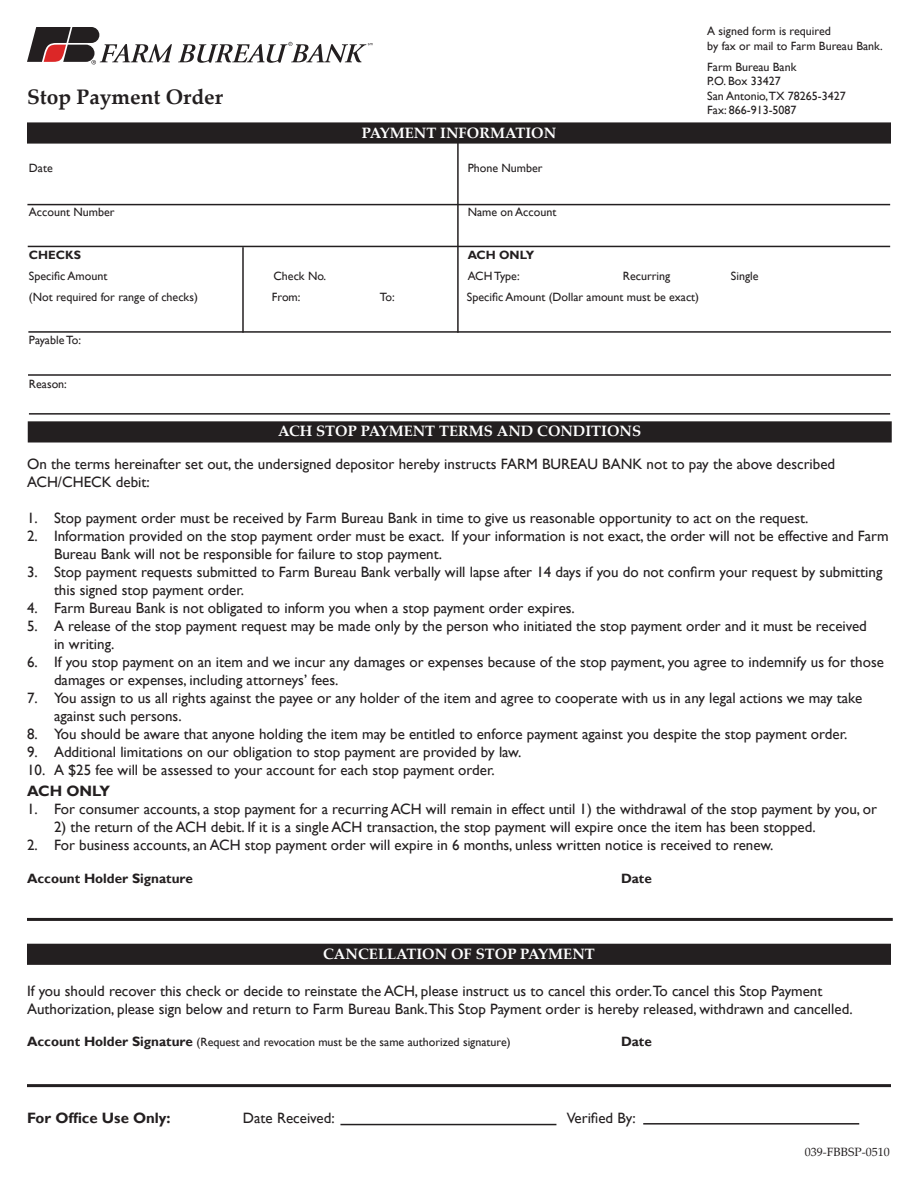
<style>
.page{position:relative;width:918px;height:1188px;background:#fff}
.page>*{position:absolute;margin:0;border:0;box-sizing:border-box;transform-origin:0 0}
.t1{font:700 21px "Palatino Linotype";color:#231f20}
.t2{font:15px/18px "Gill Sans";color:#231f20}
.t3{font:700 15px "Palatino Linotype";color:#fff}
.t4{font:700 15px "Gill Sans";color:#231f20}
.t5{font:700 13.5px "Gill Sans";color:#231f20}
.t6{font:12px "Gill Sans";color:#231f20}
.t7{font:12px "Palatino Linotype";color:#231f20}
.t8{font:700 12px "Gill Sans";color:#231f20}
.s1{font-weight:700;font-size:13.5px}
</style>
<div class="page">
<svg style="left:27px;top:27px;width:145px;height:38px"></svg>
<svg style="left:178px;top:42px;width:195px;height:21px"></svg>
<hr style="left:27px;top:204px;width:863px;height:1px;background:#231f20">
<hr style="left:28px;top:246px;width:862px;height:1px;background:#231f20">
<hr style="left:28px;top:331px;width:863px;height:2px;background:#231f20">
<hr style="left:28px;top:374px;width:863px;height:2px;background:#231f20">
<hr style="left:29px;top:413px;width:861px;height:2px;background:#231f20">
<div style="left:28px;top:422px;width:863px;height:20px;background:#231f20"></div>
<div style="left:28px;top:421px;width:864px;height:22px;border:2px solid #231f20"></div>
<div style="left:28px;top:123px;width:862px;height:20px;background:#231f20"></div>
<div style="left:27px;top:122px;width:864px;height:22px;border:2px solid #231f20"></div>
<hr style="left:27px;top:918px;width:866px;height:3px;background:#231f20">
<hr style="left:457px;top:133px;width:2px;height:200px;background:#231f20">
<div style="left:28px;top:944px;width:862px;height:20px;background:#231f20"></div>
<div style="left:27px;top:944px;width:864px;height:21px;border:2px solid #231f20"></div>
<hr style="left:27px;top:1084px;width:864px;height:3px;background:#231f20">
<hr style="left:242px;top:247px;width:2px;height:86px;background:#231f20">
<hr style="left:340px;top:1124px;width:216px;height:1px;background:#231f20">
<hr style="left:643px;top:1123px;width:216px;height:2px;background:#231f20">
<p class="t1" style="left:27px;top:82px;width:197px">Stop Payment Order</p>
<p class="t3" style="left:362px;top:122px;width:196px">PAYMENT INFORMATION</p>
<p class="t6" style="left:707px;top:24px;width:125px">A signed form is required</p>
<p class="t6" style="left:707px;top:39px;width:177px">by fax or mail to Farm Bureau Bank.</p>
<p class="t6" style="left:707px;top:60px;width:91px">Farm Bureau Bank</p>
<p class="t6" style="left:707px;top:74px;width:75px">P.O. Box 33427</p>
<p class="t6" style="left:707px;top:89px;width:140px">San Antonio,TX 78265-3427</p>
<p class="t6" style="left:707px;top:103px;width:91px">Fax: 866-913-5087</p>
<p class="t6" style="left:29px;top:161px;width:25px">Date</p>
<p class="t6" style="left:468px;top:161px;width:76px">Phone Number</p>
<p class="t6" style="left:29px;top:205px;width:87px">Account Number</p>
<p class="t6" style="left:468px;top:205px;width:90px">Name on Account</p>
<p class="t8" style="left:29px;top:248px;width:53px">CHECKS</p>
<p class="t8" style="left:468px;top:248px;width:68px">ACH ONLY</p>
<p class="t6" style="left:29px;top:269px;width:80px">Specific Amount</p>
<p class="t6" style="left:273px;top:269px;width:54px">Check No.</p>
<p class="t6" style="left:468px;top:269px;width:53px">ACH Type:</p>
<p class="t6" style="left:623px;top:269px;width:49px">Recurring</p>
<p class="t6" style="left:731px;top:269px;width:29px">Single</p>
<p class="t6" style="left:29px;top:290px;width:170px">(Not required for range of checks)</p>
<p class="t6" style="left:272px;top:290px;width:30px">From:</p>
<p class="t6" style="left:380px;top:290px;width:16px">To:</p>
<p class="t6" style="left:467px;top:290px;width:234px">Specific Amount (Dollar amount must be exact)</p>
<p class="t6" style="left:29px;top:333px;width:54px">Payable To:</p>
<p class="t6" style="left:29px;top:377px;width:39px">Reason:</p>
<p class="t3" style="left:278px;top:421px;width:365px">ACH STOP PAYMENT TERMS AND CONDITIONS</p>
<p class="t2" style="left:27px;top:455px;width:810px">On the terms hereinafter set out, the undersigned depositor hereby instructs FARM BUREAU BANK not to pay the above described</p>
<p class="t2" style="left:27px;top:473px;width:124px">ACH/CHECK debit:</p>
<p class="t2" style="left:27px;top:509px;width:783px">1. Stop payment order must be received by Farm Bureau Bank in time to give us reasonable opportunity to act on the request.</p>
<p class="t2" style="left:54px;top:527px;width:836px;text-indent:-27px">2. Information provided on the stop payment order must be exact. If your information is not exact, the order will not be effective and Farm<br>Bureau Bank will not be responsible for failure to stop payment.</p>
<p class="t2" style="left:54px;top:563px;width:830px;text-indent:-27px">3. Stop payment requests submitted to Farm Bureau Bank verbally will lapse after 14 days if you do not confirm your request by submitting this signed stop payment order.</p>
<p class="t2" style="left:27px;top:599px;width:549px">4. Farm Bureau Bank is not obligated to inform you when a stop payment order expires.</p>
<p class="t2" style="left:54px;top:617px;width:814px;text-indent:-27px">5. A release of the stop payment request may be made only by the person who initiated the stop payment order and it must be received in writing.</p>
<p class="t2" style="left:54px;top:653px;width:832px;text-indent:-27px">6. If you stop payment on an item and we incur any damages or expenses because of the stop payment, you agree to indemnify us for those damages or expenses, including attorneys’ fees.</p>
<p class="t2" style="left:54px;top:689px;width:810px;text-indent:-27px">7. You assign to us all rights against the payee or any holder of the item and agree to cooperate with us in any legal actions we may take against such persons.</p>
<p class="t2" style="left:27px;top:725px;width:822px">8. You should be aware that anyone holding the item may be entitled to enforce payment against you despite the stop payment order.</p>
<p class="t2" style="left:27px;top:743px;width:496px">9. Additional limitations on our obligation to stop payment are provided by law.</p>
<p class="t2" style="left:27px;top:761px;width:469px">10. A $25 fee will be assessed to your account for each stop payment order.</p>
<p class="t4" style="left:27px;top:782px;width:85px">ACH ONLY</p>
<p class="t2" style="left:27px;top:801px;width:852px">1. For consumer accounts, a stop payment for a recurring ACH will remain in effect until 1) the withdrawal of the stop payment by you, or</p>
<p class="t2" style="left:54px;top:819px;width:763px">2) the return of the ACH debit. If it is a single ACH transaction, the stop payment will expire once the item has been stopped.</p>
<p class="t2" style="left:27px;top:837px;width:748px">2. For business accounts, an ACH stop payment order will expire in 6 months, unless written notice is received to renew.</p>
<p class="t5" style="left:27px;top:870px;width:167px">Account Holder Signature</p>
<p class="t5" style="left:621px;top:870px;width:32px">Date</p>
<p class="t3" style="left:323px;top:943px;width:273px">CANCELLATION OF STOP PAYMENT</p>
<p class="t2" style="left:27px;top:982px;width:827px">If you should recover this check or decide to reinstate the ACH, please instruct us to cancel this order.To cancel this Stop Payment<br>Authorization, please sign below and return to Farm Bureau Bank.This Stop Payment order is hereby released, withdrawn and cancelled.</p>
<p class="t6" style="left:27px;top:1035px;width:485px"><span class="s1">Account Holder Signature</span> (Request and revocation must be the same authorized signature)</p>
<p class="t5" style="left:621px;top:1033px;width:32px">Date</p>
<p class="t4" style="left:27px;top:1109px;width:145px">For Office Use Only:</p>
<p class="t2" style="left:243px;top:1109px;width:93px">Date Received:</p>
<p class="t2" style="left:567px;top:1109px;width:70px">Verified By:</p>
<p class="t7" style="left:805px;top:1144px;width:86px">039-FBBSP-0510</p>
</div>
